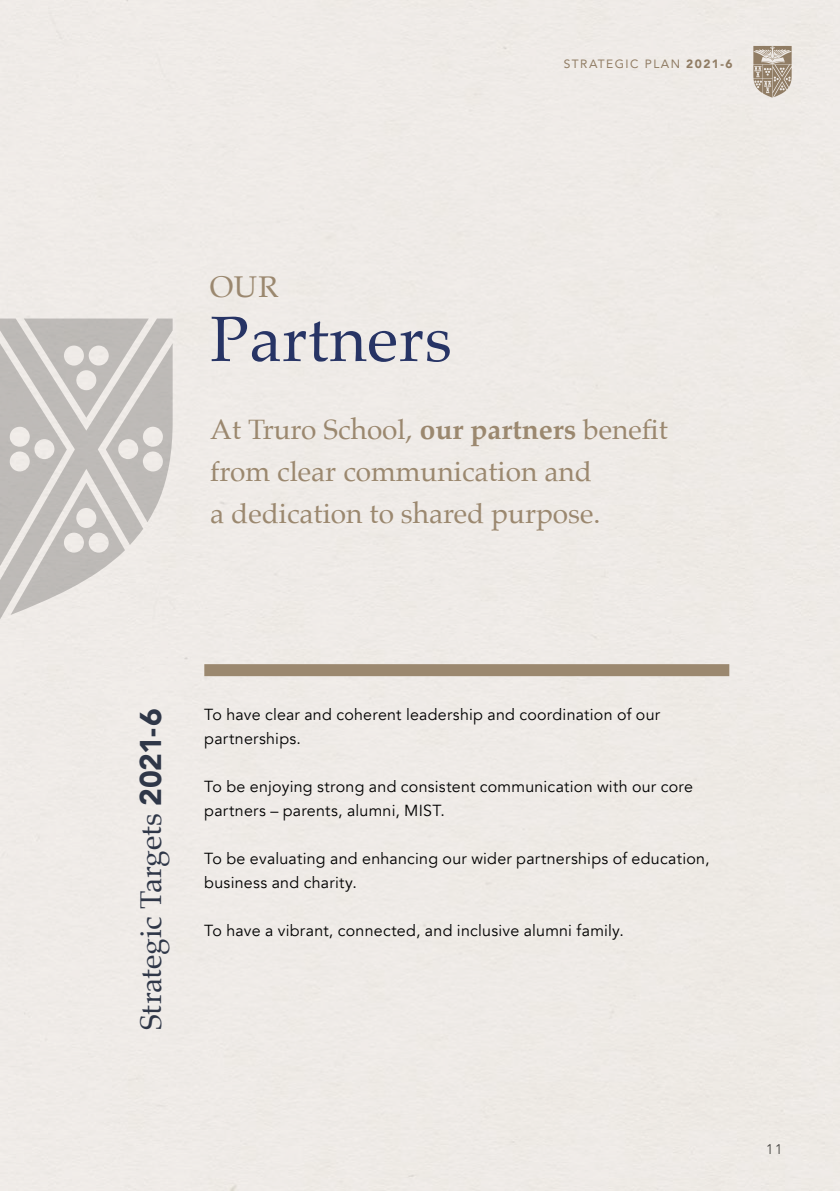
<style>
.page{position:relative;width:840px;height:1191px;background:#fff}
.page>*{position:absolute;margin:0;border:0;box-sizing:border-box;transform-origin:0 0}
.t1{font:64px "Palatino";letter-spacing:.01em;color:#273465}
.t2{font:30px "Palatino";letter-spacing:-.015em;color:#2f3748}
.t3{font:30px "Palatino";color:#9b886f}
.t4{font:28px/42px "Palatino";color:#9b886f}
.t5{font:16px/24px "Avenir";letter-spacing:.015em;color:#000}
.t6{font:300 14px "Avenir";color:#3c3c3b}
.t7{font:12px "Avenir";letter-spacing:.12em;color:#9b886f}
.s1{font-weight:900}
.s2{font-weight:700}
.s3{font-family:"Avenir";font-weight:900}
</style>
<div class="page">
<div style="left:0;top:0;width:839px;height:1191px;background:#eeeae7"></div>
<div style="left:204px;top:664px;width:525px;height:12px;background:#9b886f"></div>
<svg style="left:0;top:318px;width:172px;height:301px;fill:#bebbb8"></svg>
<p class="t7" style="left:563px;top:55px;width:170px">STRATEGIC PLAN <span class="s1">2021-6</span></p>
<h2 class="t3" style="left:210px;top:262px;width:70px">OUR</h2>
<h1 class="t1" style="left:210px;top:286px;width:243px">Partners</h1>
<h3 class="t4" style="left:210px;top:408px;width:459px">At Truro School, <span class="s2">our partners</span> benefit from clear communication and<br>a dedication to shared purpose.</h3>
<h2 class="t2" style="left:126px;top:1029px;width:322px;rotate:-90deg">Strategic Targets <span class="s3">2021-6</span></h2>
<p class="t5" style="left:204px;top:703px;width:457px">To have clear and coherent leadership and coordination of our partnerships.</p>
<p class="t5" style="left:204px;top:775px;width:490px">To be enjoying strong and consistent communication with our core partners – parents, alumni, MIST.</p>
<p class="t5" style="left:204px;top:847px;width:506px">To be evaluating and enhancing our wider partnerships of education, business and charity.</p>
<p class="t5" style="left:204px;top:919px;width:420px">To have a vibrant, connected, and inclusive alumni family.</p>
<p class="t6" style="left:765px;top:1140px;width:18px">11</p>
</div>
